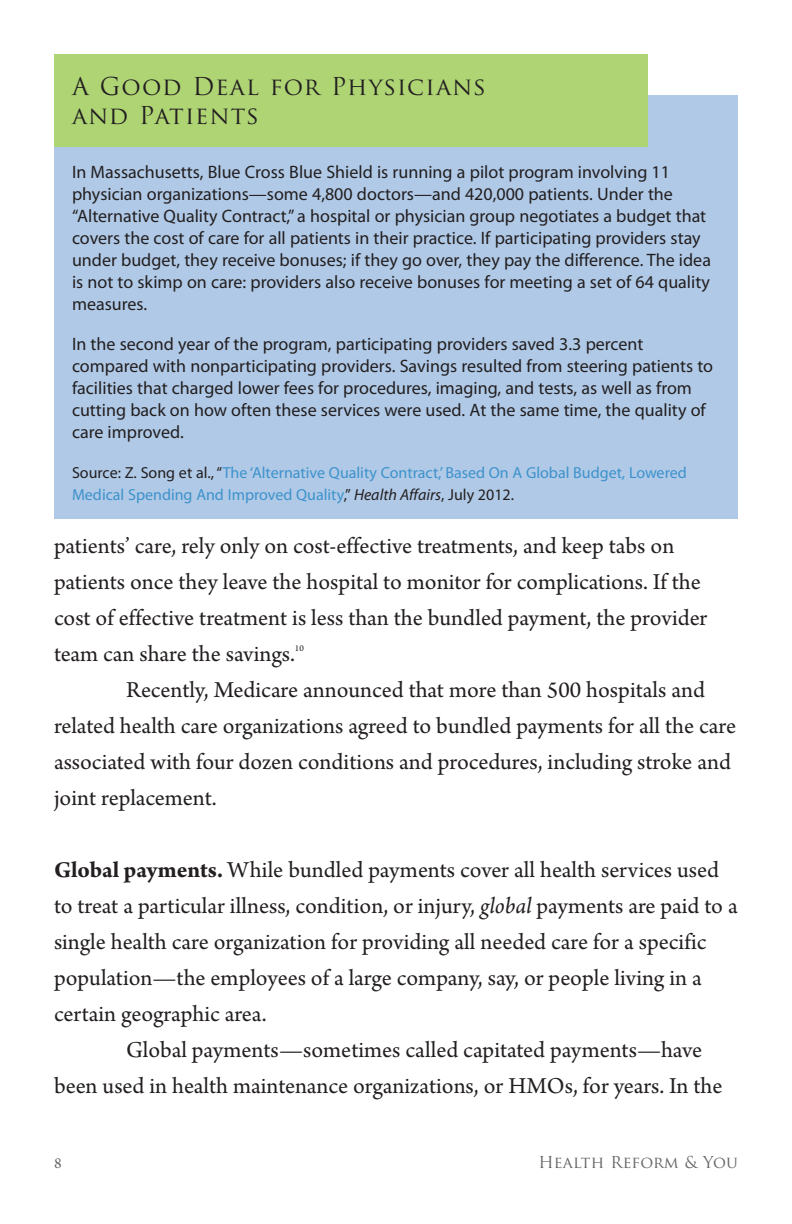
<style>
.page{position:relative;width:792px;height:1224px;background:#fff}
.page>*{position:absolute;margin:0;border:0;box-sizing:border-box;transform-origin:0 0}
.BT_2_-_Arno{font:24px/36px "Arno Pro";letter-spacing:.005em;color:#231f20}
.BT_-_Arno{font:24px/36px "Arno Pro";letter-spacing:.015em;color:#231f20}
.BT_2_-_Arno-2{font:24px/28.8px "Trajan Pro";letter-spacing:.05em;color:#231f20}
.BT_2_-_Arno-3{font:18px/22px "Myriad Pro";color:#231f20}
.BT_2_-_Arno-4{font:16px/22px "Myriad Pro";color:#3d92cb}
.t1{font:16px "Trajan Pro";letter-spacing:.01em;color:#636366}
.t2{font:16px "Arno Pro";color:#636366}
.BT_2_-_Arno-5{font:9.4px "Arno Pro";color:#231f20}
.s1{color:#231f20}
.s2{font-style:italic;color:#231f20}
.s3{font-weight:700}
.s4{font-style:italic}
</style>
<div class="page">
<div style="left:54px;top:95px;width:684px;height:423px;background:#b0c9e7"></div>
<div style="left:54px;top:54px;width:594px;height:93px;background:#aed474"></div>
<p class="BT_2_-_Arno-2" style="left:72px;top:72px;width:415px">A Good Deal for Physicians and Patients</p>
<p class="BT_2_-_Arno-3" style="left:72px;top:161px;width:641px">In Massachusetts, Blue Cross Blue Shield is running a pilot program involving 11 physician organizations—some 4,800 doctors—and 420,000 patients. Under the “Alternative Quality Contract,” a hospital or physician group negotiates a budget that covers the cost of care for all patients in their practice. If participating providers stay under budget, they receive bonuses; if they go over, they pay the difference. The idea is not to skimp on care: providers also receive bonuses for meeting a set of 64 quality measures.</p>
<p class="BT_2_-_Arno-3" style="left:72px;top:333px;width:643px">In the second year of the program, participating providers saved 3.3 percent compared with nonparticipating providers. Savings resulted from steering patients to facilities that charged lower fees for procedures, imaging, and tests, as well as from cutting back on how often these services were used. At the same time, the quality of care improved.</p>
<p class="BT_2_-_Arno-4" style="left:72px;top:462px;width:616px"><span class="s1">Source: Z. Song et al., “</span>The ‘Alternative Quality Contract,’ Based On A Global Budget, Lowered<br>Medical Spending And Improved Quality<span class="s1">,”</span> <span class="s2">Health Affairs</span><span class="s1">, July 2012.</span></p>
<p class="BT_2_-_Arno" style="left:54px;top:529px;width:655px">patients’ care, rely only on cost-effective treatments, and keep tabs on patients once they leave the hospital to monitor for complications. If the cost of effective treatment is less than the bundled payment, the provider team can share the savings.</p>
<p class="BT_2_-_Arno-5" style="left:295px;top:643px;width:10px">10</p>
<p class="BT_2_-_Arno" style="left:54px;top:673px;width:684px;text-indent:72px">Recently, Medicare announced that more than 500 hospitals and related health care organizations agreed to bundled payments for all the care associated with four dozen conditions and procedures, including stroke and joint replacement.</p>
<p class="BT_-_Arno" style="left:54px;top:853px;width:685px"><span class="s3">Global payments.</span> While bundled payments cover all health services used to treat a particular illness, condition, or injury, <span class="s4">global</span> payments are paid to a single health care organization for providing all needed care for a specific population—the employees of a large company, say, or people living in a certain geographic area.</p>
<p class="BT_2_-_Arno" style="left:54px;top:1033px;width:670px;text-indent:72px">Global payments—sometimes called capitated payments—have been used in health maintenance organizations, or HMOs, for years. In the</p>
<p class="t2" style="left:54px;top:1154px;width:9px">8</p>
<p class="t1" style="left:538px;top:1152px;width:201px">Health Reform &amp; You</p>
</div>
